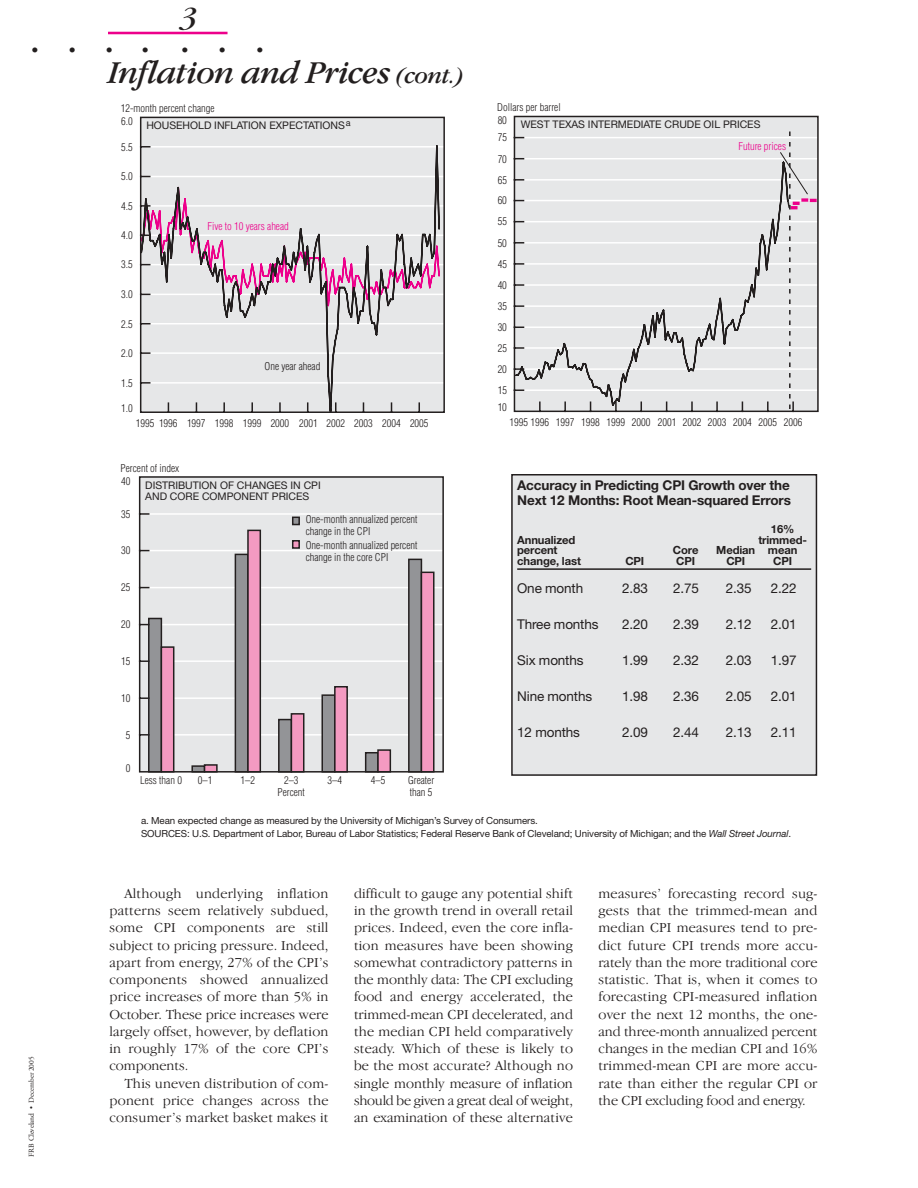
<style>
.page{position:relative;width:918px;height:1188px;background:#fff}
.page>*{position:absolute;margin:0;border:0;box-sizing:border-box;transform-origin:0 0}
.t1{font:italic 33px "Garamond IT Cby BT";letter-spacing:-.02em;color:#231f1f}
.t2{font:italic 30px "Garamond IT Cby BT";color:#231f1f}
.t3{font:18px "Adobe Garamond";color:#231f1f}
.t4{font:300 14.25px/17.2px "Garamond IT Cby BT";letter-spacing:.015em;color:#231f1f;text-align:justify}
.t5{font:13.5px "Helvetica Neue";letter-spacing:-.01em;color:#231f1f}
.t6{font:700 13.5px/15px "Helvetica Neue";letter-spacing:-.01em;color:#231f1f}
.t7{font:700 11.25px "Helvetica Neue";letter-spacing:-.01em;color:#231f1f}
.t8{font:300 condensed 10.5px/11.4px "Helvetica";color:#231f1f}
.t9{font:10.5px/11.4px "Helvetica Neue";color:#231f1f}
.t10{font:300 condensed 10.5px "Helvetica";color:#ed008b}
.t11{font:9.75px/12.8px "Helvetica Neue";letter-spacing:-.01em;color:#231f1f}
.t12{font:7.5px "Adobe Garamond";letter-spacing:-.005em;color:#231f1f}
.s1{font-size:24px}
.s2{font-style:italic}
</style>
<div class="page">
<hr style="left:108px;top:32px;width:120px;height:2px;background:#ed008b">
<svg style="left:513px;top:115px;width:306px;height:298px;background:#d4d4d5"></svg>
<svg style="left:514px;top:161px;width:266px;height:246px;background:#dfe0e1"></svg>
<svg style="left:780px;top:132px;width:37px;height:279px;background:#dfdee0"></svg>
<svg style="left:138px;top:476px;width:306px;height:297px;background:#d5cdd2"></svg>
<svg style="left:139px;top:116px;width:306px;height:297px;background:#dad4d9"></svg>
<div style="left:512px;top:475px;width:304px;height:300px;background:#e6e7e8"></div>
<hr style="left:517px;top:568px;width:294px;height:2px;background:#231f1f">
<div style="left:511px;top:474px;width:306px;height:302px;border:2px solid #231f1f"></div>
<h2 class="t2" style="left:182px;top:6px;width:18px">3</h2>
<p class="t3" style="left:32px;top:43px;width:46px">• •</p>
<p class="t3" style="left:106px;top:43px;width:44px">• •</p>
<p class="t3" style="left:181px;top:43px;width:46px">• •</p>
<p class="t3" style="left:256px;top:43px;width:8px">•</p>
<h1 class="t1" style="left:109px;top:60px;width:358px">Inflation and Prices <span class="s1">(cont.)</span></h1>
<p class="t8" style="left:121px;top:104px;width:95px">12-month percent change</p>
<p class="t8" style="left:121px;top:117px;width:13px">6.0</p>
<p class="t8" style="left:121px;top:142px;width:13px">5.5</p>
<p class="t8" style="left:121px;top:172px;width:13px">5.0</p>
<p class="t8" style="left:121px;top:201px;width:13px">4.5</p>
<p class="t8" style="left:121px;top:230px;width:13px">4.0</p>
<p class="t8" style="left:121px;top:260px;width:13px">3.5</p>
<p class="t8" style="left:121px;top:290px;width:13px">3.0</p>
<p class="t8" style="left:121px;top:319px;width:13px">2.5</p>
<p class="t8" style="left:121px;top:348px;width:13px">2.0</p>
<p class="t8" style="left:121px;top:378px;width:13px">1.5</p>
<p class="t8" style="left:121px;top:403px;width:13px">1.0</p>
<p class="t9" style="left:146px;top:121px;width:206px">HOUSEHOLD INFLATION EXPECTATIONS<sup>a</sup></p>
<p class="t10" style="left:207px;top:222px;width:83px">Five to 10 years ahead</p>
<p class="t8" style="left:265px;top:361px;width:57px">One year ahead</p>
<p class="t8" style="left:136px;top:419px;width:294px">1995 1996 1997 1998 1999 2000 2001 2002 2003 2004 2005</p>
<p class="t8" style="left:121px;top:463px;width:60px">Percent of index</p>
<p class="t8" style="left:121px;top:476px;width:11px">40</p>
<p class="t8" style="left:121px;top:509px;width:11px">35</p>
<p class="t8" style="left:121px;top:546px;width:11px">30</p>
<p class="t8" style="left:121px;top:583px;width:11px">25</p>
<p class="t8" style="left:121px;top:620px;width:11px">20</p>
<p class="t8" style="left:121px;top:656px;width:11px">15</p>
<p class="t9" style="left:145px;top:481px;width:177px">DISTRIBUTION OF CHANGES IN CPI<br>AND CORE COMPONENT PRICES</p>
<p class="t8" style="left:306px;top:515px;width:113px">One-month annualized percent change in the CPI</p>
<p class="t8" style="left:306px;top:541px;width:113px">One-month annualized percent change in the core CPI</p>
<p class="t8" style="left:121px;top:693px;width:11px">10</p>
<p class="t8" style="left:126px;top:730px;width:6px">5</p>
<p class="t8" style="left:126px;top:763px;width:6px">0</p>
<p class="t8" style="left:140px;top:776px;width:43px">Less than 0</p>
<p class="t8" style="left:198px;top:776px;width:16px">0–1</p>
<p class="t8" style="left:241px;top:776px;width:16px">1–2</p>
<p class="t8" style="left:284px;top:776px;width:16px">2–3</p>
<p class="t8" style="left:327px;top:776px;width:16px">3–4</p>
<p class="t8" style="left:371px;top:776px;width:16px">4–5</p>
<p class="t8" style="left:408px;top:776px;width:28px">Greater than 5</p>
<p class="t8" style="left:277px;top:788px;width:29px">Percent</p>
<p class="t8" style="left:497px;top:103px;width:65px">Dollars per barrel</p>
<p class="t8" style="left:498px;top:116px;width:11px">80</p>
<p class="t8" style="left:498px;top:133px;width:11px">75</p>
<p class="t8" style="left:498px;top:154px;width:11px">70</p>
<p class="t8" style="left:498px;top:175px;width:11px">65</p>
<p class="t8" style="left:498px;top:196px;width:11px">60</p>
<p class="t8" style="left:498px;top:217px;width:11px">55</p>
<p class="t8" style="left:498px;top:238px;width:11px">50</p>
<p class="t8" style="left:498px;top:259px;width:11px">45</p>
<p class="t8" style="left:498px;top:280px;width:11px">40</p>
<p class="t8" style="left:498px;top:301px;width:11px">35</p>
<p class="t8" style="left:498px;top:322px;width:11px">30</p>
<p class="t8" style="left:498px;top:343px;width:11px">25</p>
<p class="t8" style="left:498px;top:364px;width:11px">20</p>
<p class="t8" style="left:498px;top:385px;width:11px">15</p>
<p class="t8" style="left:498px;top:403px;width:11px">10</p>
<p class="t9" style="left:521px;top:120px;width:241px">WEST TEXAS INTERMEDIATE CRUDE OIL PRICES</p>
<p class="t10" style="left:738px;top:142px;width:49px">Future prices</p>
<p class="t8" style="left:510px;top:418px;width:294px">1995 1996 1997 1998 1999 2000 2001 2002 2003 2004 2005 2006</p>
<p class="t6" style="left:517px;top:479px;width:275px">Accuracy in Predicting CPI Growth over the<br>Next 12 Months: Root Mean-squared Errors</p>
<p class="t7" style="left:771px;top:525px;width:25px">16%</p>
<p class="t7" style="left:517px;top:536px;width:60px">Annualized</p>
<p class="t7" style="left:758px;top:536px;width:50px">trimmed-</p>
<p class="t7" style="left:517px;top:546px;width:42px">percent</p>
<p class="t7" style="left:673px;top:546px;width:27px">Core</p>
<p class="t7" style="left:716px;top:546px;width:83px">Median mean</p>
<p class="t7" style="left:517px;top:557px;width:65px">change, last</p>
<p class="t7" style="left:625px;top:557px;width:20px">CPI</p>
<p class="t7" style="left:676px;top:557px;width:20px">CPI</p>
<p class="t7" style="left:726px;top:557px;width:20px">CPI</p>
<p class="t7" style="left:773px;top:557px;width:20px">CPI</p>
<p class="t5" style="left:517px;top:583px;width:68px">One month</p>
<p class="t5" style="left:622px;top:583px;width:27px">2.83</p>
<p class="t5" style="left:673px;top:583px;width:27px">2.75</p>
<p class="t5" style="left:726px;top:583px;width:27px">2.35</p>
<p class="t5" style="left:771px;top:583px;width:27px">2.22</p>
<p class="t5" style="left:517px;top:619px;width:83px">Three months</p>
<p class="t5" style="left:622px;top:619px;width:27px">2.20</p>
<p class="t5" style="left:673px;top:619px;width:27px">2.39</p>
<p class="t5" style="left:726px;top:619px;width:27px">2.12</p>
<p class="t5" style="left:771px;top:619px;width:27px">2.01</p>
<p class="t5" style="left:517px;top:655px;width:68px">Six months</p>
<p class="t5" style="left:622px;top:655px;width:27px">1.99</p>
<p class="t5" style="left:673px;top:655px;width:27px">2.32</p>
<p class="t5" style="left:726px;top:655px;width:27px">2.03</p>
<p class="t5" style="left:771px;top:655px;width:27px">1.97</p>
<p class="t5" style="left:517px;top:691px;width:76px">Nine months</p>
<p class="t5" style="left:622px;top:691px;width:27px">1.98</p>
<p class="t5" style="left:673px;top:691px;width:27px">2.36</p>
<p class="t5" style="left:726px;top:691px;width:27px">2.05</p>
<p class="t5" style="left:771px;top:691px;width:27px">2.01</p>
<p class="t5" style="left:517px;top:727px;width:64px">12 months</p>
<p class="t5" style="left:622px;top:727px;width:27px">2.09</p>
<p class="t5" style="left:673px;top:727px;width:27px">2.44</p>
<p class="t5" style="left:726px;top:727px;width:27px">2.13</p>
<p class="t5" style="left:771px;top:727px;width:27px">2.11</p>
<p class="t12" style="left:28px;top:1156px;width:102px;rotate:-90deg">FRB Cleveland • December 2005</p>
<p class="t11" style="left:141px;top:816px;width:652px">a. Mean expected change as measured by the University of Michigan’s Survey of Consumers.<br>SOURCES: U.S. Department of Labor, Bureau of Labor Statistics; Federal Reserve Bank of Cleveland; University of Michigan; and the <span class="s2">Wall Street Journal</span>.</p>
<p class="t4" style="left:110px;top:886px;width:221px;text-indent:15px">Although underlying inflation patterns seem relatively subdued, some CPI components are still subject to pricing pressure. Indeed, apart from energy, 27% of the CPI’s components showed annualized price increases of more than 5% in October. These price increases were largely offset, however, by deflation in roughly 17% of the core CPI’s components.</p>
<p class="t4" style="left:110px;top:1076px;width:221px;text-indent:15px">This uneven distribution of com&shy;ponent price changes across the consumer’s market basket makes it</p>
<p class="t4" style="left:354px;top:886px;width:221px">difficult to gauge any potential shift in the growth trend in overall retail prices. Indeed, even the core infla&shy;tion measures have been showing somewhat contradictory patterns in the monthly data: The CPI excluding food and energy accelerated, the trimmed-mean CPI decelerated, and the median CPI held comparatively steady. Which of these is likely to be the most accurate? Although no single monthly measure of inflation should be given a great deal of weight, an examination of these alternative</p>
<p class="t4" style="left:599px;top:886px;width:221px">measures’ forecasting record sug&shy;gests that the trimmed-mean and median CPI measures tend to pre&shy;dict future CPI trends more accu&shy;rately than the more traditional core statistic. That is, when it comes to forecasting CPI-measured inflation over the next 12 months, the one&shy;and three-month annualized percent changes in the median CPI and 16% trimmed-mean CPI are more accu&shy;rate than either the regular CPI or the CPI excluding food and energy.</p>
</div>
